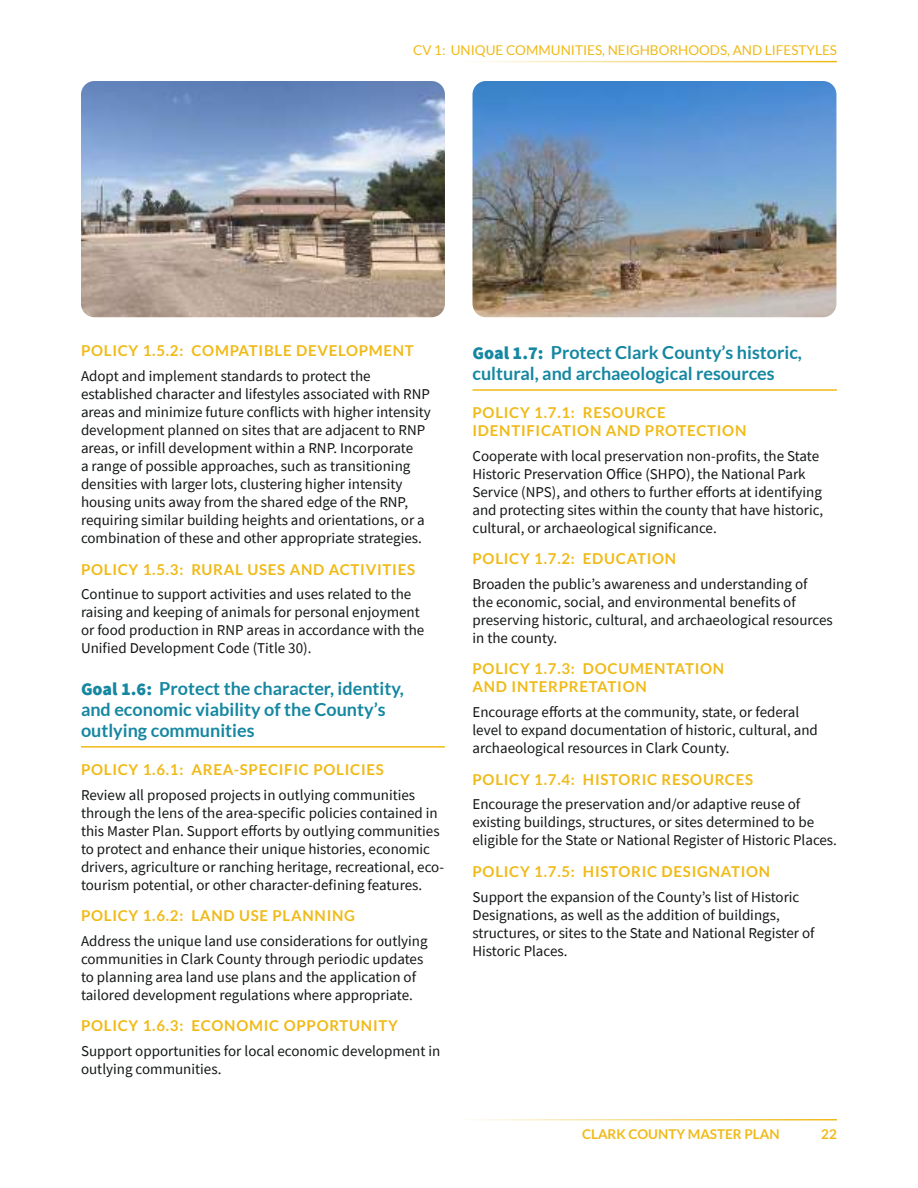
<style>
.page{position:relative;width:918px;height:1188px;background:#fff}
.page>*{position:absolute;margin:0;border:0;box-sizing:border-box;transform-origin:0 0}
.t1{font:700 18px/21px "Lato";color:#1587a1}
.t2{font:15px/18px "Source Sans Pro";color:#131516}
.t3{font:700 15px/18px "Lato";letter-spacing:.05em;color:#f0ba18}
.t4{font:13.5px "Lato";color:#f0ba18}
.t5{font:700 13.5px "Lato";color:#f0ba18}
.s1{font-family:"Source Sans Pro";font-weight:900}
</style>
<div class="page">
<img style="left:81px;top:81px;width:364px;height:236px">
<img style="left:472px;top:81px;width:364px;height:236px">
<hr style="left:459px;top:1119px;width:378px;height:1px;background:#f0ba18">
<hr style="left:459px;top:61px;width:378px;height:1px;background:#f0ba18">
<hr style="left:81px;top:746px;width:364px;height:2px;background:#f0ba18">
<hr style="left:472px;top:389px;width:365px;height:2px;background:#f0ba18">
<p class="t4" style="left:413px;top:42px;width:165px">CV 1: UNIQUE COMMUNITIE</p>
<p class="t4" style="left:595px;top:42px;width:243px">S, NEI GHBORHOODS, AND LI FESTYLES</p>
<p class="t3" style="left:81px;top:342px;width:334px">Policy 1.5.2: COMPATI BLE DEVELOPMENT</p>
<p class="t2" style="left:81px;top:367px;width:351px">Adopt and implement standards to protect the established character and lifestyles associated with RNP areas and minimize future conflicts with higher intensity development planned on sites that are adjacent to RNP areas, or infill development within a RNP. Incorporate<br>a range of possible approaches, such as transitioning densities with larger lots, clustering higher intensity housing units away from the shared edge of the RNP, requiring similar building heights and orientations, or a combination of these and other appropriate strategies.</p>
<p class="t3" style="left:81px;top:560px;width:336px">Policy 1.5.3: RURAL USES AND ACTIVITI ES</p>
<p class="t2" style="left:81px;top:585px;width:345px">Continue to support activities and uses related to the raising and keeping of animals for personal enjoyment or food production in RNP areas in accordance with the Unified Development Code (Title 30).</p>
<p class="t1" style="left:81px;top:677px;width:324px"><span class="s1">Goal 1.6:</span> Protect the character, identity, and economic viability of the County’s outlying communities</p>
<p class="t3" style="left:81px;top:760px;width:304px">Policy 1.6.1: AREA-SPECI FIC POLICI ES</p>
<p class="t2" style="left:81px;top:786px;width:365px">Review all proposed projects in outlying communities through the lens of the area-specific policies contained in this Master Plan. Support efforts by outlying communities to protect and enhance their unique histories, economic drivers, agriculture or ranching heritage, recreational, eco&shy;tourism potential, or other character-defining features.</p>
<p class="t3" style="left:81px;top:906px;width:276px">Policy 1.6.2: LAND USE PLANNI NG</p>
<p class="t2" style="left:81px;top:932px;width:348px">Address the unique land use considerations for outlying communities in Clark County through periodic updates to planning area land use plans and the application of tailored development regulations where appropriate.</p>
<p class="t3" style="left:81px;top:1017px;width:319px">Policy 1.6.3: ECONOMIC OPPORTUNITY</p>
<p class="t2" style="left:81px;top:1042px;width:361px">Support opportunities for local economic development in outlying communities.</p>
<p class="t1" style="left:472px;top:341px;width:331px"><span class="s1">Goal 1.7:</span> Protect Clark County’s historic, cultural, and archaeological resources</p>
<p class="t3" style="left:472px;top:403px;width:275px">Policy 1.7.1: RESOURCE<br>I DENTI FICATION AND PROTECTION</p>
<p class="t2" style="left:472px;top:447px;width:352px">Cooperate with local preservation non-profits, the State Historic Preservation Office (SHPO), the National Park Service (NPS), and others to further efforts at identifying and protecting sites within the county that have historic, cultural, or archaeological significance.</p>
<p class="t3" style="left:472px;top:550px;width:205px">Policy 1.7.2: EDUCATION</p>
<p class="t2" style="left:472px;top:575px;width:362px">Broaden the public’s awareness and understanding of<br>the economic, social, and environmental benefits of preserving historic, cultural, and archaeological resources in the county.</p>
<p class="t3" style="left:472px;top:660px;width:253px">Policy 1.7.3: DOCUMENTATI ON<br>AND I NTERPRETATI ON</p>
<p class="t2" style="left:472px;top:703px;width:347px">Encourage efforts at the community, state, or federal level to expand documentation of historic, cultural, and archaeological resources in Clark County.</p>
<p class="t3" style="left:472px;top:770px;width:282px">Policy 1.7.4: HISTORI C RESOURCES</p>
<p class="t2" style="left:472px;top:795px;width:366px">Encourage the preservation and/or adaptive reuse of existing buildings, structures, or sites determined to be eligible for the State or National Register of Historic Places.</p>
<p class="t3" style="left:472px;top:862px;width:299px">Policy 1.7.5: HISTORIC DESIGNATION</p>
<p class="t2" style="left:472px;top:888px;width:344px">Support the expansion of the County’s list of Historic Designations, as well as the addition of buildings, structures, or sites to the State and National Register of Historic Places.</p>
<p class="t5" style="left:582px;top:1126px;width:199px">CLARK COUNTY MASTER PLAN</p>
<p class="t5" style="left:821px;top:1126px;width:17px">22</p>
</div>
